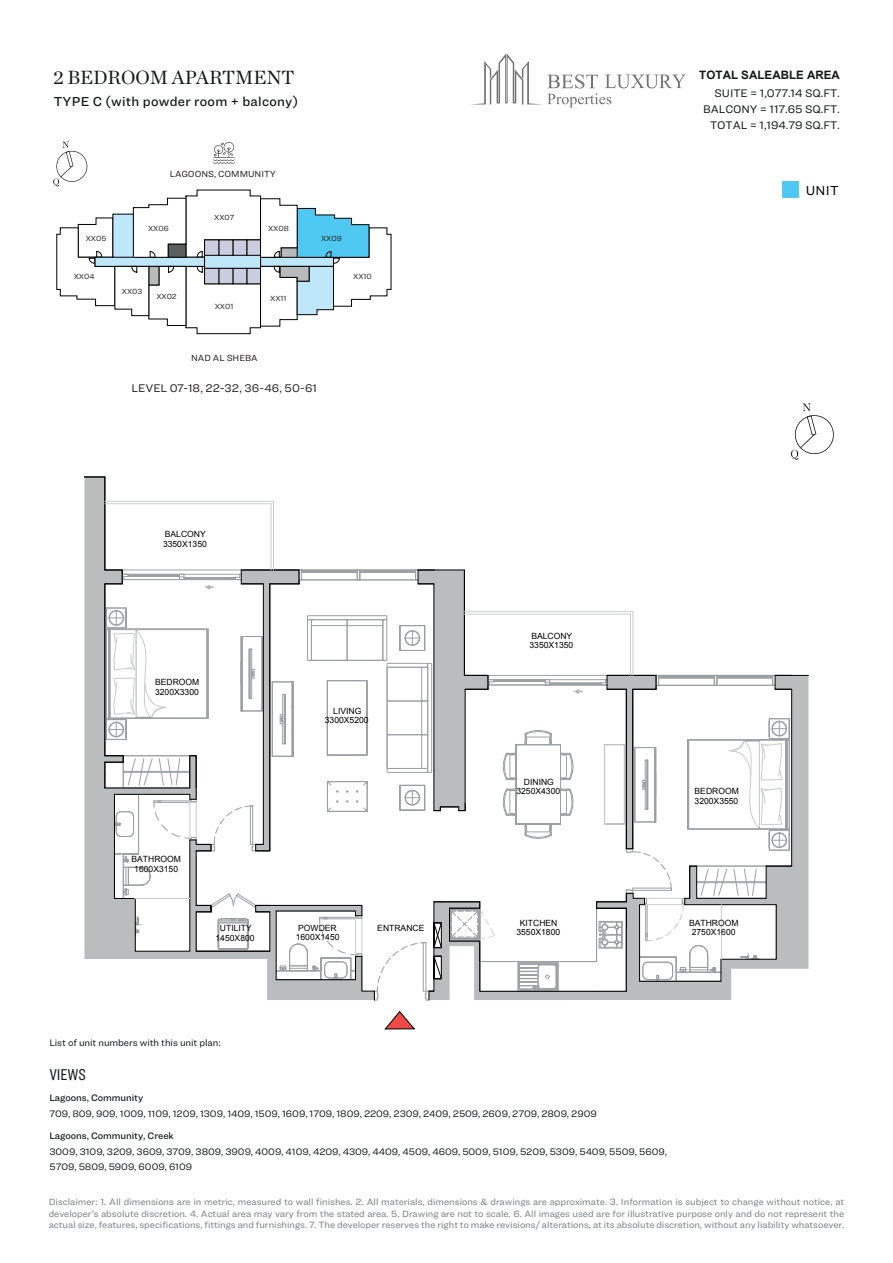
<style>
.page{position:relative;width:893px;height:1263px;background:#fff}
.page>*{position:absolute;margin:0;border:0;box-sizing:border-box;transform-origin:0 0}
.t1{font:19.5px "Chronicle Deck";color:#141818}
.t2{font:16.35px "Ringside Compressed";letter-spacing:-.005em;color:#131819}
.t3{font:500 13.5px "Ringside";letter-spacing:.02em;color:#141818}
.t4{font:13.5px "Ringside";color:#000}
.t5{font:11.55px "Ringside";color:#231f20}
.t6{font:700 11.55px "Arial";color:#141818}
.t7{font:11.4px/15.9px "Ringside";letter-spacing:-.005em;color:#141818;text-align:right}
.t8{font:9.75px/14.7px "Ringside";letter-spacing:-.005em;color:#131819}
.t9{font:500 9.75px "Ringside";letter-spacing:-.005em;color:#131819}
.t10{font:9.45px/11.4px "Ringside";color:#7a7e80;text-align:justify}
.t11{font:9.15px "Ringside";color:#231f20}
.t12{font:8.55px/9.6px "Arial";color:#000;text-align:center}
.t13{font:7.65px "Ringside";color:#231f20}
</style>
<div class="page">
<div style="left:782px;top:182px;width:17px;height:16px;background:#4fc9f1"></div>
<svg style="left:53px;top:141px;width:338px;height:193px"></svg>
<svg style="left:791px;top:403px;width:43px;height:57px"></svg>
<svg style="left:84px;top:500px;width:724px;height:469px"></svg>
<svg style="left:495px;top:675px;width:237px;height:325px"></svg>
<hr style="left:775px;top:675px;width:33px;height:1px;background:#000">
<svg style="left:596px;top:675px;width:196px;height:317px"></svg>
<svg style="left:84px;top:477px;width:127px;height:474px"></svg>
<svg style="left:574px;top:689px;width:9px;height:5px"></svg>
<svg style="left:105px;top:570px;width:390px;height:431px"></svg>
<hr style="left:633px;top:612px;width:1px;height:63px;background:#cacccc">
<hr style="left:464px;top:611px;width:169px;height:1px;background:#cacccc">
<hr style="left:464px;top:614px;width:166px;height:1px;background:#cacccc">
<hr style="left:630px;top:614px;width:1px;height:61px;background:#cacccc">
<hr style="left:273px;top:501px;width:1px;height:69px;background:#cacccc">
<hr style="left:105px;top:501px;width:168px;height:1px;background:#cacccc">
<hr style="left:105px;top:503px;width:166px;height:1px;background:#cacccc">
<hr style="left:271px;top:504px;width:1px;height:66px;background:#cacccc">
<hr style="left:135px;top:898px;width:55px;height:1px;background:#cacccc">
<hr style="left:721px;top:905px;width:1px;height:54px;background:#cacccc">
<hr style="left:190px;top:801px;width:1px;height:37px;background:#cacccc">
<hr style="left:355px;top:917px;width:1px;height:38px;background:#cacccc">
<hr style="left:646px;top:904px;width:37px;height:1px;background:#cacccc">
<svg style="left:384px;top:1011px;width:31px;height:18px"></svg>
<svg style="left:471px;top:53px;width:215px;height:54px"></svg>
<h1 class="t1" style="left:53px;top:62px;width:243px">2 BEDROOM APARTMENT</h1>
<h3 class="t3" style="left:54px;top:92px;width:246px">TYPE C (with powder room + balcony)</h3>
<p class="t13" style="left:86px;top:233px;width:22px">XX05</p>
<p class="t13" style="left:74px;top:271px;width:22px">XX04</p>
<p class="t11" style="left:170px;top:167px;width:108px">LAGOONS, COMMUNITY</p>
<p class="t13" style="left:148px;top:223px;width:22px">XX06</p>
<p class="t13" style="left:122px;top:286px;width:22px">XX03</p>
<p class="t13" style="left:156px;top:291px;width:22px">XX02</p>
<p class="t13" style="left:214px;top:212px;width:21px">XX07</p>
<p class="t13" style="left:215px;top:301px;width:20px">XX01</p>
<p class="t13" style="left:268px;top:223px;width:22px">XX08</p>
<p class="t13" style="left:270px;top:293px;width:18px">XX11</p>
<p class="t13" style="left:321px;top:233px;width:22px">XX09</p>
<p class="t13" style="left:353px;top:271px;width:20px">XX10</p>
<p class="t11" style="left:191px;top:352px;width:68px">NAD AL SHEBA</p>
<p class="t5" style="left:132px;top:380px;width:187px">LEVEL 07-18, 22-32, 36-46, 50-61</p>
<p class="t6" style="left:699px;top:67px;width:142px">TOTAL SALEABLE AREA</p>
<p class="t7" style="left:703px;top:85px;width:138px">SUITE = 1,077.14 SQ.FT.<br>BALCONY = 117.65 SQ.FT.<br>TOTAL = 1,194.79 SQ.FT.</p>
<h3 class="t4" style="left:806px;top:180px;width:34px">UNIT</h3>
<p class="t12" style="left:163px;top:530px;width:45px;text-align:left">BALCONY<br>3350X1350</p>
<p class="t12" style="left:155px;top:677px;width:46px;text-align:left">BEDROOM<br>3200X3300</p>
<p class="t12" style="left:325px;top:706px;width:45px">LIVING<br>3300X5200</p>
<p class="t12" style="left:132px;top:854px;width:51px">BATHROOM<br>1600X3150</p>
<p class="t12" style="left:216px;top:923px;width:41px">UTILITY<br>1450X800</p>
<p class="t12" style="left:298px;top:923px;width:40px">POWDER</p>
<p class="t12" style="left:377px;top:923px;width:49px">ENTRANCE</p>
<p class="t12" style="left:296px;top:933px;width:45px">1600X1450</p>
<p class="t12" style="left:529px;top:631px;width:45px;text-align:left">BALCONY<br>3350X1350</p>
<p class="t12" style="left:516px;top:777px;width:45px">DINING<br>3250X4300</p>
<p class="t12" style="left:516px;top:918px;width:45px">KITCHEN<br>3550X1800</p>
<p class="t12" style="left:695px;top:786px;width:46px;text-align:left">BEDROOM<br>3200X3550</p>
<p class="t12" style="left:689px;top:918px;width:51px">BATHROOM<br>2750X1600</p>
<p class="t8" style="left:49px;top:1034px;width:173px">List of unit numbers with this unit plan:</p>
<h2 class="t2" style="left:49px;top:1064px;width:38px">VIEWS</h2>
<p class="t9" style="left:49px;top:1091px;width:95px">Lagoons, Community</p>
<p class="t8" style="left:49px;top:1106px;width:549px">709, 809, 909, 1009, 1109, 1209, 1309, 1409, 1509, 1609, 1709, 1809, 2209, 2309, 2409, 2509, 2609, 2709, 2809, 2909</p>
<p class="t9" style="left:49px;top:1129px;width:126px">Lagoons, Community, Creek</p>
<p class="t8" style="left:49px;top:1144px;width:619px">3009, 3109, 3209, 3609, 3709, 3809, 3909, 4009, 4109, 4209, 4309, 4409, 4509, 4609, 5009, 5109, 5209, 5309, 5409, 5509, 5609,<br>5709, 5809, 5909, 6009, 6109</p>
<p class="t10" style="left:49px;top:1196px;width:797px">Disclaimer: 1. All dimensions are in metric, measured to wall finishes. 2. All materials, dimensions &amp; drawings are approximate. 3. Information is subject to change without notice, at developer’s absolute discretion. 4. Actual area may vary from the stated area. 5. Drawing are not to scale. 6. All images used are for illustrative purpose only and do not represent the actual size, features, specifications, fittings and furnishings. 7. The developer reserves the right to make revisions/ alterations, at its absolute discretion, without any liability whatsoever.</p>
</div>
